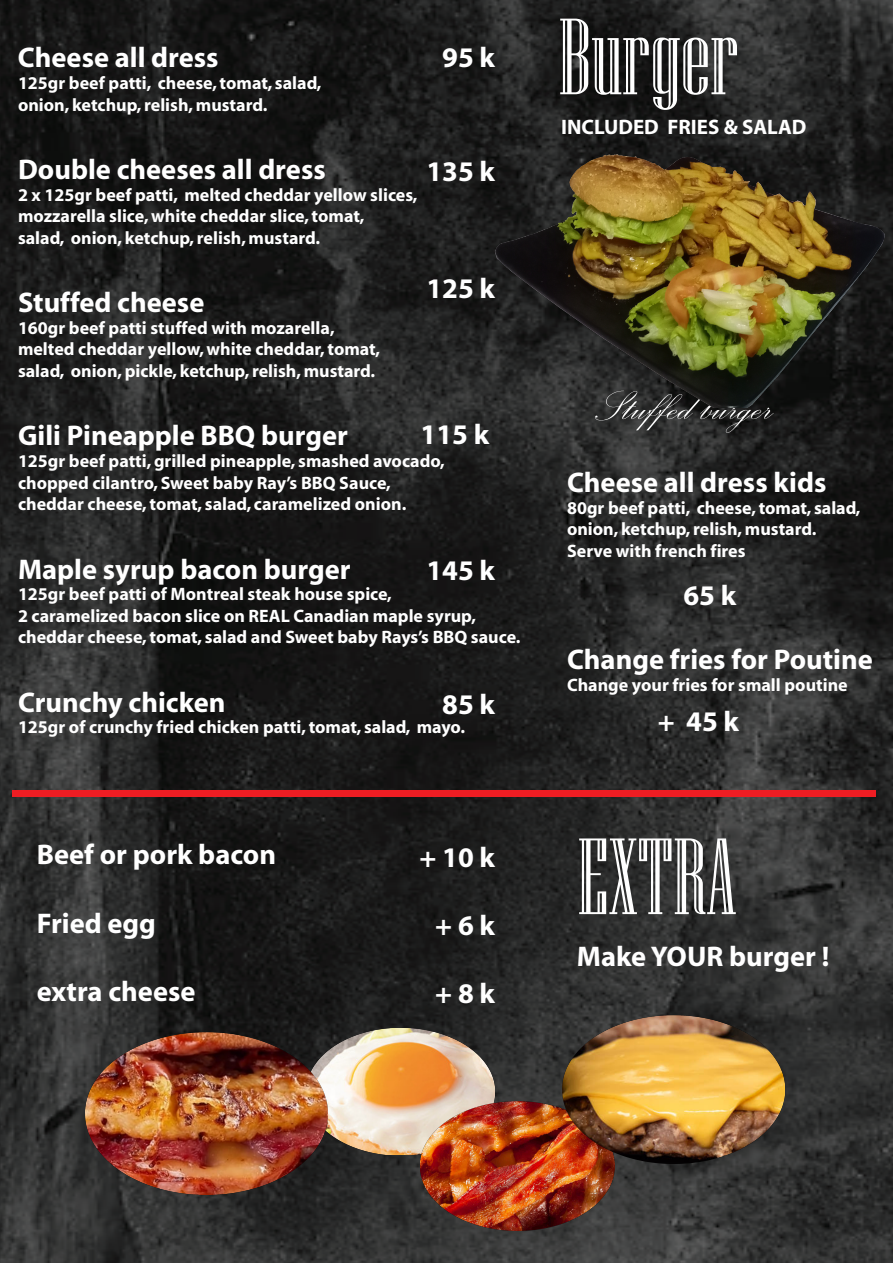
<style>
.page{position:relative;width:893px;height:1263px;background:#fff}
.page>*{position:absolute;margin:0;border:0;box-sizing:border-box;transform-origin:0 0}
.t1{font:108px "Niagara Engraved";color:#fff}
.t2{font:52.5px "Palace Script";color:#fff}
.t3{font:700 28.5px "Myriad";color:#fff}
.t4{font:700 21px "Myriad";color:#fff}
.t5{font:700 18px/21.6px "Myriad";color:#fff}
</style>
<div class="page">
<img style="left:0;top:0;width:893px;height:1263px">
<img style="left:483px;top:145px;width:410px;height:262px">
<div style="left:12px;top:790px;width:863px;height:7px;background:#ee1d23"></div>
<img style="left:306px;top:1029px;width:188px;height:125px">
<img style="left:421px;top:1101px;width:193px;height:129px">
<img style="left:562px;top:1015px;width:223px;height:149px">
<img style="left:85px;top:1033px;width:242px;height:161px">
<h3 class="t3" style="left:18px;top:43px;width:202px">Cheese all dress</h3>
<p class="t5" style="left:18px;top:73px;width:305px">125gr beef patti, cheese, tomat, salad, onion, ketchup, relish, mustard.</p>
<h3 class="t3" style="left:442px;top:43px;width:54px">95 k</h3>
<h3 class="t3" style="left:18px;top:155px;width:309px">Double cheeses all dress</h3>
<p class="t5" style="left:18px;top:184px;width:401px">2 x 125gr beef patti, melted cheddar yellow slices, mozzarella slice, white cheddar slice, tomat,<br>salad, onion, ketchup, relish, mustard.</p>
<h3 class="t3" style="left:426px;top:157px;width:70px">135 k</h3>
<h3 class="t3" style="left:18px;top:288px;width:188px">Stuffed cheese</h3>
<p class="t5" style="left:18px;top:318px;width:364px">160gr beef patti stuffed with mozarella, melted cheddar yellow, white cheddar, tomat, salad, onion, pickle, ketchup, relish, mustard.</p>
<h3 class="t3" style="left:426px;top:274px;width:70px">125 k</h3>
<h3 class="t3" style="left:421px;top:419px;width:70px">115 k</h3>
<h3 class="t3" style="left:18px;top:421px;width:331px">Gili Pineapple BBQ burger</h3>
<p class="t5" style="left:18px;top:451px;width:428px">125gr beef patti, grilled pineapple, smashed avocado, chopped cilantro, Sweet baby Ray’s BBQ Sauce, cheddar cheese, tomat, salad, caramelized onion.</p>
<h3 class="t3" style="left:18px;top:554px;width:334px">Maple syrup bacon burger</h3>
<p class="t5" style="left:18px;top:584px;width:504px">125gr beef patti of Montreal steak house spice,<br>2 caramelized bacon slice on REAL Canadian maple syrup, cheddar cheese, tomat, salad and Sweet baby Rays’s BBQ sauce.</p>
<h3 class="t3" style="left:426px;top:556px;width:70px">145 k</h3>
<h3 class="t3" style="left:18px;top:688px;width:209px">Crunchy chicken</h3>
<p class="t5" style="left:18px;top:717px;width:448px">125gr of crunchy fried chicken patti, tomat, salad, mayo.</p>
<h3 class="t3" style="left:442px;top:689px;width:54px">85 k</h3>
<h1 class="t1" style="left:559px;top:0;width:182px">Burger</h1>
<p class="t4" style="left:561px;top:116px;width:247px">INCLUDED FRIES &amp; SALAD</p>
<h2 class="t2" style="left:594px;top:372px;width:181px">Stuffed burger</h2>
<h3 class="t3" style="left:567px;top:468px;width:261px">Cheese all dress kids</h3>
<p class="t5" style="left:567px;top:497px;width:295px">80gr beef patti, cheese, tomat, salad, onion, ketchup, relish, mustard.<br>Serve with french fires</p>
<h3 class="t3" style="left:683px;top:580px;width:54px">65 k</h3>
<h3 class="t3" style="left:567px;top:645px;width:307px">Change fries for Poutine</h3>
<p class="t5" style="left:567px;top:675px;width:282px">Change your fries for small poutine</p>
<h3 class="t3" style="left:658px;top:706px;width:83px">+ 45 k</h3>
<h3 class="t3" style="left:37px;top:840px;width:241px">Beef or pork bacon</h3>
<h3 class="t3" style="left:37px;top:908px;width:121px">Fried egg</h3>
<h3 class="t3" style="left:419px;top:842px;width:77px">+ 10 k</h3>
<h3 class="t3" style="left:435px;top:911px;width:61px">+ 6 k</h3>
<h1 class="t1" style="left:577px;top:819px;width:160px">EXTRA</h1>
<h3 class="t3" style="left:577px;top:941px;width:254px">Make YOUR burger !</h3>
<h3 class="t3" style="left:37px;top:977px;width:160px">extra cheese</h3>
<h3 class="t3" style="left:435px;top:979px;width:61px">+ 8 k</h3>
</div>
